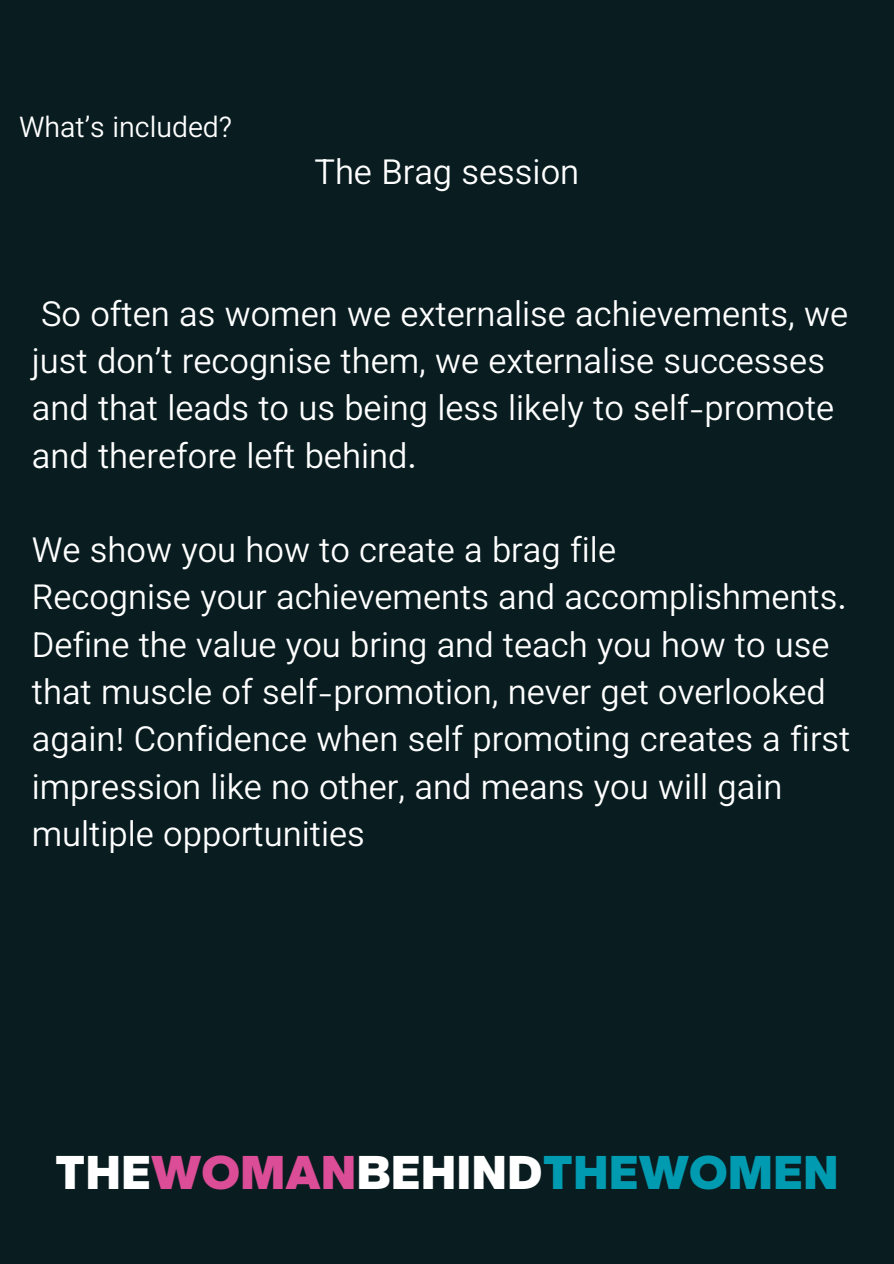
<style>
.page{position:relative;width:894px;height:1264px;background:#fff}
.page>*{position:absolute;margin:0;border:0;box-sizing:border-box;transform-origin:0 0}
.t1{font:900 49.5px "Gantari";color:#fff}
.t2{font:300 34.5px/47.2px "Vazirmatn";color:#fff}
.t3{font:300 28.5px "Vazirmatn";color:#fff}
.s1{color:#db4d96}
.s2{color:#009bb0}
</style>
<div class="page">
<div style="left:0;top:0;width:893px;height:1263px;background:#091c20"></div>
<h1 class="t3" style="left:19px;top:111px;width:214px">What’s included?</h1>
<h2 class="t2" style="left:314px;top:148px;width:266px">The Brag session</h2>
<h2 class="t2" style="left:32px;top:290px;width:817px">So often as women we externalise achievements, we just don’t recognise them, we externalise successes and that leads to us being less likely to self-promote and therefore left behind.</h2>
<h2 class="t2" style="left:32px;top:526px;width:820px">We show you how to create a brag file<br>Recognise your achievements and accomplishments.<br>Define the value you bring and teach you how to use that muscle of self-promotion, never get overlooked again! Confidence when self promoting creates a first impression like no other, and means you will gain multiple opportunities</h2>
<p class="t1" style="left:55px;top:1141px;width:785px">THE<span class="s1">WOMAN</span>BEHIND<span class="s2">THEWOMEN</span></p>
</div>
